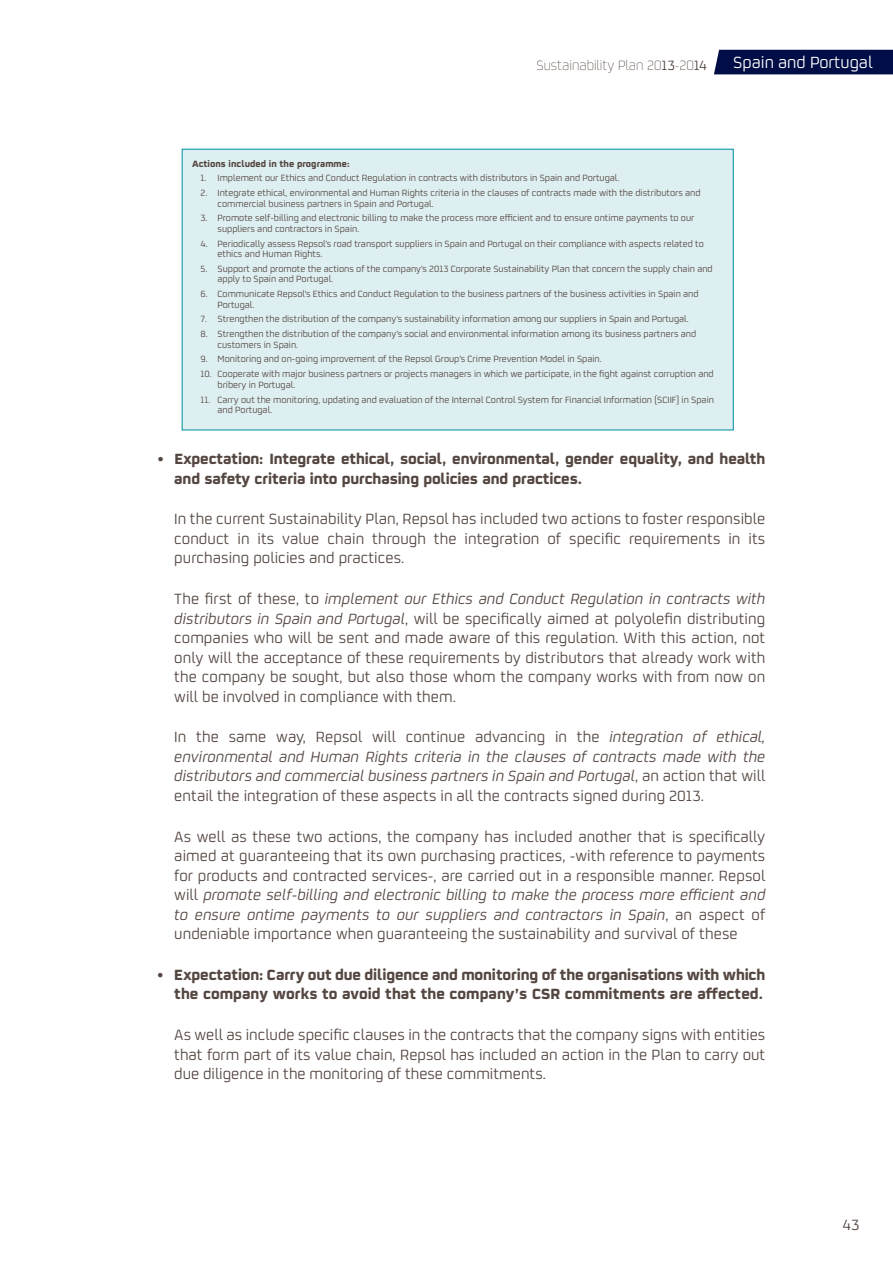
<style>
.page{position:relative;width:893px;height:1263px;background:#fff}
.page>*{position:absolute;margin:0;border:0;box-sizing:border-box;transform-origin:0 0}
.t1{font:18px "Repsol";color:#fff}
.t2{font:16.5px/19.5px "Repsol";letter-spacing:.005em;color:#544640;text-align:justify}
.t3{font:italic 16.5px/19.5px "Repsol";letter-spacing:.005em;color:#544640;text-align:justify}
.t4{font:700 16.5px/19.5px "Repsol";letter-spacing:-.01em;color:#544640}
.t5{font:300 15px "Repsol";color:#544640}
.t6{font:10.05px/10.5px "Repsol";color:#544640}
.t7{font:700 10.05px "Repsol";color:#544640}
.s1{font-weight:400}
.s2{font-style:italic}
.s3{font-style:normal}
</style>
<div class="page">
<div style="left:714px;top:50px;width:179px;height:24px;background:#000d46"></div>
<div style="left:182px;top:149px;width:551px;height:281px;background:#deeff2"></div>
<h3 class="t5" style="left:536px;top:55px;width:172px">Sustainability Plan 20<span class="s1">13</span>-20<span class="s1">14</span></h3>
<h1 class="t1" style="left:733px;top:50px;width:141px">Spain and Portugal</h1>
<p class="t7" style="left:192px;top:155px;width:159px">Actions included in the programme:</p>
<p class="t6" style="left:201px;top:172px;width:420px">1. Implement our Ethics and Conduct Regulation in contracts with distributors in Spain and Portugal.</p>
<p class="t6" style="left:218px;top:187px;width:485px;text-indent:-17px">2. I ntegrate ethical, environmental and Human Rights criteria in the clauses of contracts made with the distributors and commercial business partners in Spain and Portugal.</p>
<p class="t6" style="left:218px;top:212px;width:478px;text-indent:-17px">3. Promote self-billing and electronic billing to make the process more efficient and to ensure ontime payments to our suppliers and contractors in Spain.</p>
<p class="t6" style="left:218px;top:238px;width:488px;text-indent:-17px">4. Periodically assess Repsol’s road transport suppliers in Spain and Portugal on their compliance with aspects related to ethics and Human Rights.</p>
<p class="t6" style="left:218px;top:263px;width:497px;text-indent:-17px">5. Support and promote the actions of the company’s 2013 Corporate Sustainability Plan that concern the supply chain and apply to Spain and Portugal.</p>
<p class="t6" style="left:218px;top:288px;width:483px;text-indent:-17px">6. Communicate Repsol’s Ethics and Conduct Regulation to the business partners of the business activities in Spain and<br>Portugal.</p>
<p class="t6" style="left:201px;top:313px;width:490px">7. Strengthen the distribution of the company’s sustainability information among our suppliers in Spain and Portugal.</p>
<p class="t6" style="left:218px;top:328px;width:480px;text-indent:-17px">8. Strengthen the distribution of the company’s social and environmental information among its business partners and customers in Spain.</p>
<p class="t6" style="left:201px;top:353px;width:403px">9. Monitoring and on-going improvement of the Repsol Group’s Crime Prevention Model in Spain.</p>
<p class="t6" style="left:218px;top:368px;width:498px;text-indent:-17px">10. Cooperate with major business partners or projects managers in which we participate, in the fight against corruption and bribery in Portugal.</p>
<p class="t6" style="left:218px;top:393px;width:498px;text-indent:-17px">11. Carry out the monitoring, updating and evaluation of the Internal Control System for Financial Information (SCII F) in Spain and Portugal.</p>
<h2 class="t4" style="left:174px;top:447px;width:593px;text-indent:-17px">• Expectation: Integrate ethical, social, environmental, gender equality, and health and safety criteria into purchasing policies and practices.</h2>
<h2 class="t2" style="left:174px;top:508px;width:593px">In the current Sustainability Plan, Repsol has included two actions to foster responsible conduct in its value chain through the integration of specific requirements in its purchasing policies and practices.</h2>
<p class="t2" style="left:174px;top:588px;width:593px">The first of these, to <span class="s2">implement our Ethics and Conduct Regulation in contracts with distributors in Spain and Portugal</span>, will be specifically aimed at polyolefin distributing companies who will be sent and made aware of this regulation. With this action, not only will the acceptance of these requirements by distributors that already work with the company be sought, but also those whom the company works with from now on will be involved in compliance with them.</p>
<p class="t3" style="left:174px;top:726px;width:593px"><span class="s3">In the same way, Repsol will continue advancing in the</span> integration of ethical, environmental and Human Rights criteria in the clauses of contracts made with the distributors and commercial business partners in Spain and Portugal<span class="s3">, an action that will entail the integration of these aspects in all the contracts signed during 2013.</span></p>
<p class="t2" style="left:174px;top:825px;width:593px">As well as these two actions, the company has included another that is specifically aimed at guaranteeing that its own purchasing practices, -with reference to payments for products and contracted services-, are carried out in a responsible manner. Repsol will <span class="s2">promote self-billing and electronic billing to make the process more efficient and to ensure ontime payments to our suppliers and contractors in Spain</span>, an aspect of undeniable importance when guaranteeing the sustainability and survival of these</p>
<h2 class="t4" style="left:157px;top:963px;width:610px;text-align:right">• Expectation: Carry out due diligence and monitoring of the organisations with which the company works to avoid that the company’s CSR commitments are affected.</h2>
<h2 class="t2" style="left:174px;top:1024px;width:593px">As well as include specific clauses in the contracts that the company signs with entities that form part of its value chain, Repsol has included an action in the Plan to carry out due diligence in the monitoring of these commitments.</h2>
<h2 class="t2" style="left:842px;top:1214px;width:19px">43</h2>
</div>
